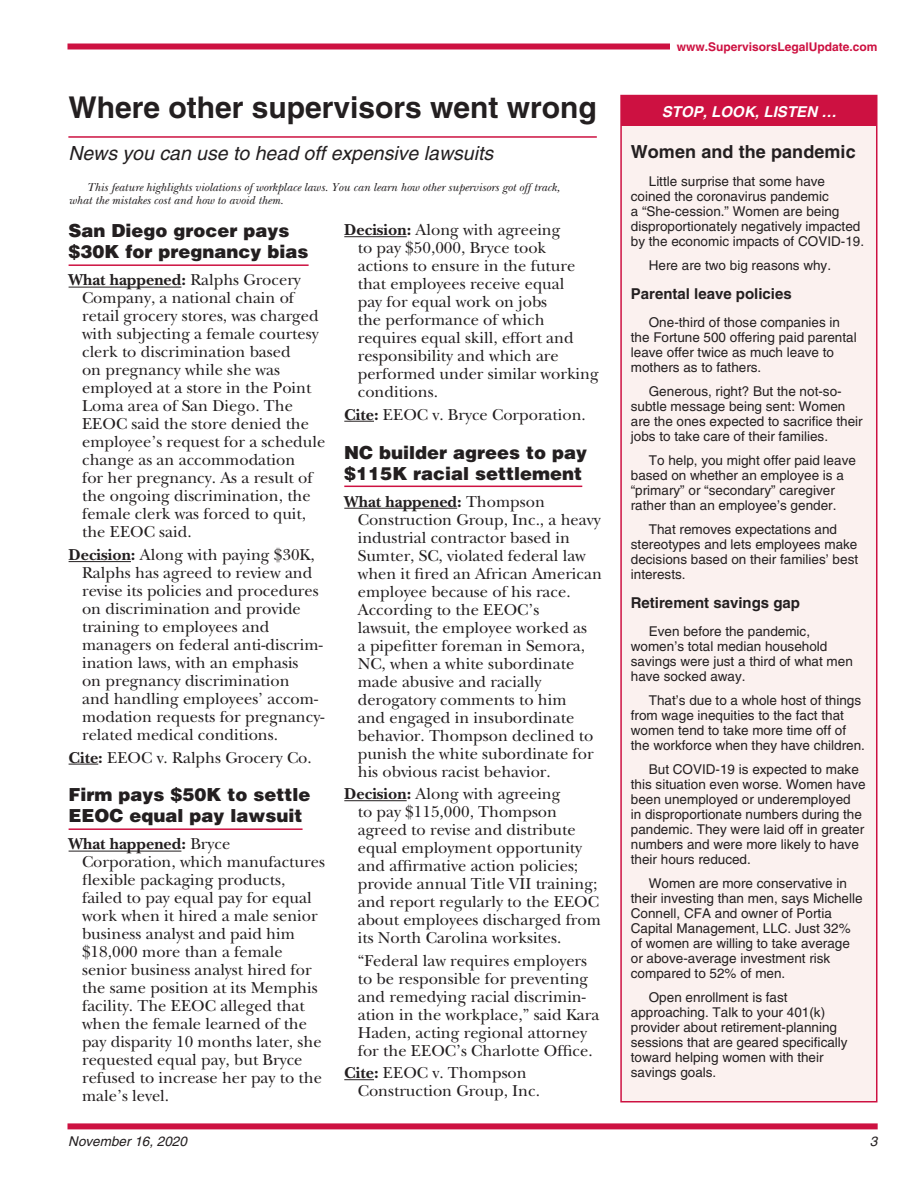
<style>
.page{position:relative;width:918px;height:1188px;background:#fff}
.page>*{position:absolute;margin:0;border:0;box-sizing:border-box;transform-origin:0 0}
.t1{font:700 30px "Helvetica";color:#231f20}
.t2{font:italic 19.5px "Helvetica";color:#231f20}
.t3{font:900 18px/21px "Helvetica";color:#231f20}
.t4{font:700 18px "Helvetica";letter-spacing:.005em;color:#231f20}
.t5{font:16.5px/18px "New Baskerville";color:#231f20}
.t6{font:700 15px "Helvetica";color:#231f20}
.t7{font:italic 700 15px "Helvetica";letter-spacing:.005em;color:#fff}
.t8{font:13.5px/15px "Helvetica";color:#231f20}
.t9{font:italic 13.5px "Helvetica";color:#231f20}
.t10{font:italic 12px/13.5px "New Baskerville";color:#231f20}
.t11{font:700 12px "Helvetica";color:#cd1141}
.s1{font-weight:700}
</style>
<div class="page">
<div style="left:68px;top:44px;width:810px;height:6px;background:#cd1141"></div>
<div style="left:670px;top:38px;width:208px;height:18px;background:#fff"></div>
<div style="left:621px;top:96px;width:256px;height:1006px;background:#fbf1ef"></div>
<div style="left:620px;top:95px;width:257px;height:1007px;border:2px solid #cd1141"></div>
<div style="left:621px;top:96px;width:256px;height:30px;background:#cd1141"></div>
<div style="left:68px;top:1123px;width:810px;height:6px;background:#cd1141"></div>
<hr style="left:69px;top:264px;width:240px;height:2px;background:#cd1141">
<hr style="left:69px;top:287px;width:112px;height:1px;background:#231f20">
<hr style="left:69px;top:561px;width:62px;height:1px;background:#231f20">
<svg style="left:69px;top:764px;width:29px;height:1px"></svg>
<hr style="left:69px;top:828px;width:234px;height:2px;background:#cd1141">
<hr style="left:69px;top:851px;width:112px;height:1px;background:#231f20">
<hr style="left:344px;top:236px;width:63px;height:1px;background:#231f20">
<hr style="left:344px;top:421px;width:30px;height:1px;background:#231f20">
<hr style="left:344px;top:486px;width:238px;height:1px;background:#cd1141">
<hr style="left:344px;top:508px;width:113px;height:1px;background:#231f20">
<hr style="left:344px;top:800px;width:63px;height:1px;background:#231f20">
<hr style="left:344px;top:1079px;width:30px;height:1px;background:#231f20">
<hr style="left:68px;top:136px;width:529px;height:2px;background:#cd1141">
<h1 class="t1" style="left:68px;top:89px;width:530px">Where other supervisors went wrong</h1>
<p class="t2" style="left:68px;top:142px;width:426px">News you can use to head off expensive lawsuits</p>
<p class="t10" style="left:69px;top:180px;width:493px;text-indent:18px">This feature highlights violations of workplace laws. You can learn how other supervisors got off track, what the mistakes cost and how to avoid them.</p>
<p class="t3" style="left:69px;top:220px;width:242px">San Diego grocer pays $30K for pregnancy bias</p>
<p class="t5" style="left:82px;top:271px;width:245px;text-indent:-13px"><span class="s1">What happened:</span> Ralphs Grocery<br>Company, a national chain of retail grocery stores, was charged with subjecting a female courtesy clerk to discrimination based<br>on pregnancy while she was employed at a store in the Point<br>Loma area of San Diego. The<br>EEOC said the store denied the employee’s request for a schedule change as an accommodation<br>for her pregnancy. As a result of the ongoing discrimination, the female clerk was forced to quit, the EEOC said.</p>
<p class="t5" style="left:82px;top:546px;width:244px;text-indent:-13px"><span class="s1">Decision:</span> Along with paying $30K,<br>Ralphs has agreed to review and revise its policies and procedures on discrimination and provide training to employees and managers on federal anti-discrim&shy;ination laws, with an emphasis<br>on pregnancy discrimination<br>and handling employees’ accom&shy;modation requests for pregnancy&shy;related medical conditions.</p>
<p class="t5" style="left:69px;top:748px;width:245px"><span class="s1">Cite:</span> EEOC v. Ralphs Grocery Co.</p>
<p class="t3" style="left:69px;top:784px;width:243px">Firm pays $50K to settle<br>EEOC equal pay lawsuit</p>
<p class="t5" style="left:82px;top:835px;width:244px;text-indent:-13px"><span class="s1">What happened:</span> Bryce<br>Corporation, which manufactures flexible packaging products, failed to pay equal pay for equal work when it hired a male senior business analyst and paid him $18,000 more than a female senior business analyst hired for the same position at its Memphis facility. The EEOC alleged that when the female learned of the pay disparity 10 months later, she requested equal pay, but Bryce refused to increase her pay to the male’s level.</p>
<p class="t5" style="left:358px;top:221px;width:242px;text-indent:-13px"><span class="s1">Decision:</span> Along with agreeing<br>to pay $50,000, Bryce took actions to ensure in the future that employees receive equal<br>pay for equal work on jobs<br>the performance of which requires equal skill, effort and responsibility and which are performed under similar working conditions.</p>
<p class="t5" style="left:344px;top:405px;width:243px"><span class="s1">Cite:</span> EEOC v. Bryce Corporation.</p>
<p class="t3" style="left:344px;top:441px;width:244px">NC builder agrees to pay $115K racial settlement</p>
<p class="t5" style="left:358px;top:492px;width:246px;text-indent:-13px"><span class="s1">What happened:</span> Thompson<br>Construction Group, Inc., a heavy industrial contractor based in<br>Sumter, SC, violated federal law when it fired an African American employee because of his race.<br>According to the EEOC’s<br>lawsuit, the employee worked as<br>a pipefitter foreman in Semora,<br>NC, when a white subordinate made abusive and racially derogatory comments to him<br>and engaged in insubordinate behavior. Thompson declined to punish the white subordinate for his obvious racist behavior.</p>
<p class="t5" style="left:358px;top:785px;width:245px;text-indent:-13px"><span class="s1">Decision:</span> Along with agreeing<br>to pay $115,000, Thompson agreed to revise and distribute equal employment opportunity and affirmative action policies; provide annual Title VII training; and report regularly to the EEOC about employees discharged from its North Carolina worksites.</p>
<p class="t5" style="left:358px;top:951px;width:243px">“Federal law requires employers to be responsible for preventing and remedying racial discrimin&shy;ation in the workplace,” said Kara Haden, acting regional attorney for the EEOC’s Charlotte Office.</p>
<p class="t5" style="left:358px;top:1064px;width:184px;text-indent:-13px"><span class="s1">Cite:</span> EEOC v. Thompson<br>Construction Group, Inc.</p>
<p class="t11" style="left:677px;top:40px;width:202px">www.SupervisorsLegalUpdate.com</p>
<p class="t7" style="left:662px;top:102px;width:176px">STOP, LOOK, LISTEN …</p>
<p class="t4" style="left:631px;top:141px;width:226px">Women and the pandemic</p>
<p class="t8" style="left:631px;top:174px;width:235px;text-indent:18px">Little surprise that some have coined the coronavirus pandemic<br>a “She-cession.” Women are being disproportionately negatively impacted by the economic impacts of COVID-19.</p>
<p class="t8" style="left:649px;top:258px;width:184px">Here are two big reasons why.</p>
<p class="t6" style="left:631px;top:284px;width:162px">Parental leave policies</p>
<p class="t8" style="left:631px;top:315px;width:227px;text-indent:18px">One-third of those companies in the Fortune 500 offering paid parental leave offer twice as much leave to mothers as to fathers.</p>
<p class="t8" style="left:631px;top:384px;width:233px;text-indent:18px">Generous, right? But the not-so&shy;subtle message being sent: Women are the ones expected to sacrifice their jobs to take care of their families.</p>
<p class="t8" style="left:631px;top:453px;width:227px;text-indent:18px">To help, you might offer paid leave based on whether an employee is a “primary” or “secondary” caregiver rather than an employee’s gender.</p>
<p class="t8" style="left:631px;top:522px;width:229px;text-indent:18px">That removes expectations and stereotypes and lets employees make decisions based on their families’ best interests.</p>
<p class="t6" style="left:631px;top:593px;width:171px">Retirement savings gap</p>
<p class="t8" style="left:631px;top:624px;width:224px;text-indent:18px">Even before the pandemic, women’s total median household savings were just a third of what men have socked away.</p>
<p class="t8" style="left:631px;top:693px;width:236px;text-indent:18px">That’s due to a whole host of things from wage inequities to the fact that women tend to take more time off of the workforce when they have children.</p>
<p class="t8" style="left:631px;top:762px;width:236px;text-indent:18px">But COVID-19 is expected to make this situation even worse. Women have been unemployed or underemployed<br>in disproportionate numbers during the pandemic. They were laid off in greater numbers and were more likely to have their hours reduced.</p>
<p class="t8" style="left:631px;top:876px;width:233px;text-indent:18px">Women are more conservative in their investing than men, says Michelle<br>Connell, CFA and owner of Portia<br>Capital Management, LLC. Just 32% of women are willing to take average or above-average investment risk compared to 52% of men.</p>
<p class="t8" style="left:631px;top:990px;width:218px;text-indent:18px">Open enrollment is fast approaching. Talk to your 401(k) provider about retirement-planning sessions that are geared specifically toward helping women with their savings goals.</p>
<p class="t9" style="left:68px;top:1133px;width:120px">November 16, 2020</p>
<p class="t9" style="left:870px;top:1133px;width:9px">3</p>
</div>
